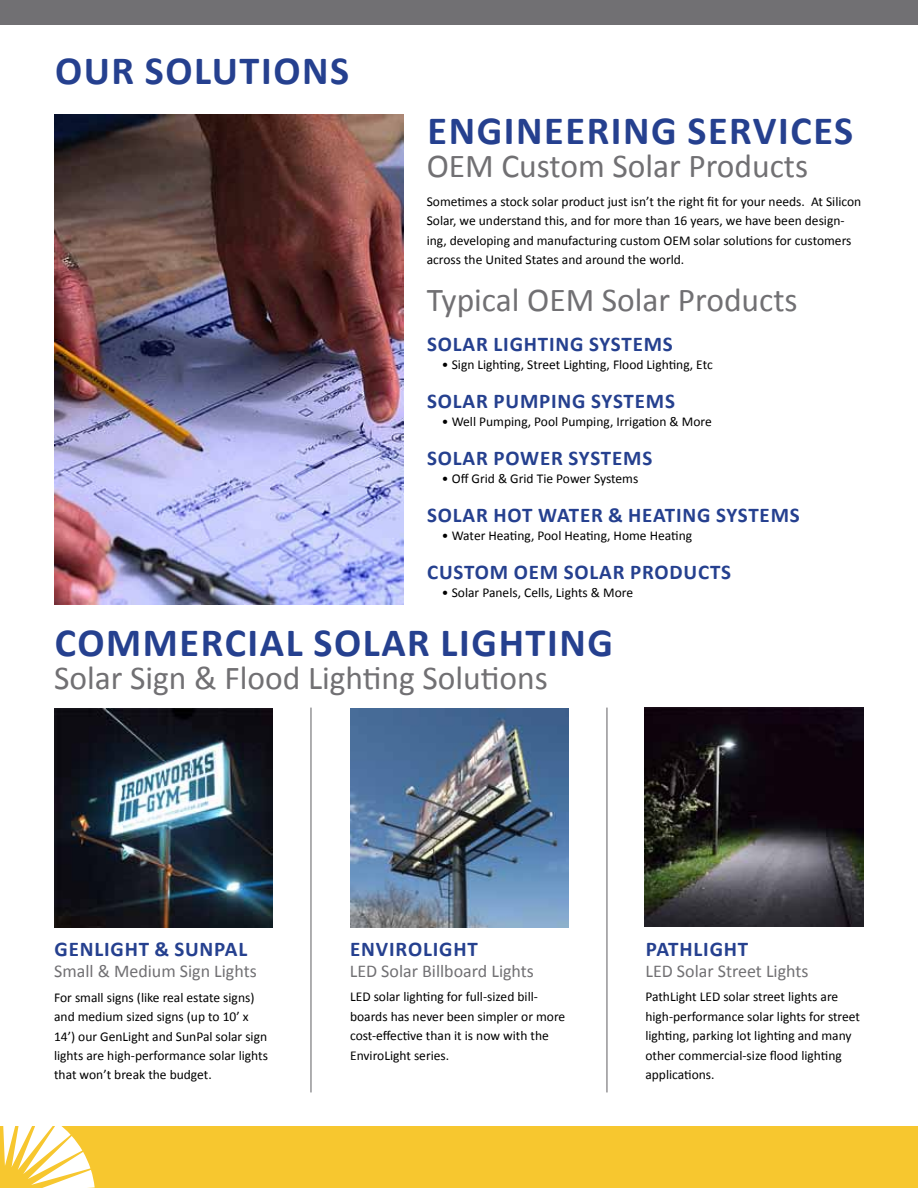
<style>
.page{position:relative;width:918px;height:1188px;background:#fff}
.page>*{position:absolute;margin:0;border:0;box-sizing:border-box;transform-origin:0 0}
.t1{font:700 40.2px "Calibri";letter-spacing:.04em;color:#25408f}
.t2{font:33.45px "Calibri";color:#717073}
.t3{font:700 21px "Calibri";letter-spacing:.04em;color:#25408f}
.t4{font:18px "Calibri";color:#717073}
.t5{font:13.5px/19.5px "Calibri";color:#000}
</style>
<div class="page">
<div style="left:0;top:0;width:918px;height:24px;background:#717073"></div>
<div style="left:0;top:1126px;width:918px;height:62px;background:#f7c72f"></div>
<svg style="left:3px;top:1126px;width:92px;height:62px"></svg>
<hr style="left:606px;top:708px;width:2px;height:384px;background:#717073">
<hr style="left:310px;top:708px;width:2px;height:384px;background:#717073">
<img style="left:54px;top:114px;width:349px;height:490px">
<img style="left:54px;top:709px;width:219px;height:218px">
<img style="left:645px;top:708px;width:218px;height:218px">
<img style="left:350px;top:709px;width:219px;height:218px">
<h1 class="t1" style="left:55px;top:42px;width:135px">OUR SOLUTIONS</h1>
<h1 class="t1" style="left:428px;top:102px;width:45px">ENGINEERING</h1>
<h1 class="t1" style="left:687px;top:102px;width:110px">SERVICES</h1>
<h2 class="t2" style="left:427px;top:142px;width:383px">OEM Custom Solar Products</h2>
<p class="t5" style="left:427px;top:191px;width:436px">Sometimes a stock solar product just isn’t the right fit for your needs. At Silicon Solar, we understand this, and for more than 16 years, we have been design&shy;ing, developing and manufacturing custom OEM solar solutions for customers across the United States and around the world.</p>
<h2 class="t2" style="left:427px;top:276px;width:372px">Typical OEM Solar Products</h2>
<h3 class="t3" style="left:427px;top:329px;width:24px">SOLAR</h3>
<h3 class="t3" style="left:494px;top:329px;width:57px">LIG HTING</h3>
<h3 class="t3" style="left:589px;top:329px;width:24px">SYSTEMS</h3>
<p class="t5" style="left:442px;top:355px;width:272px">• Sign Lighting, Street Lighting, Flood Lighting, Etc</p>
<h3 class="t3" style="left:427px;top:386px;width:24px">SOLAR</h3>
<h3 class="t3" style="left:494px;top:386px;width:26px">PUMPING</h3>
<h3 class="t3" style="left:591px;top:386px;width:24px">SYSTEMS</h3>
<p class="t5" style="left:442px;top:412px;width:271px">• Well Pumping, Pool Pumping, Irrigation &amp; More</p>
<h3 class="t3" style="left:427px;top:443px;width:24px">SOLAR</h3>
<h3 class="t3" style="left:494px;top:443px;width:99px">POWER SYSTEMS</h3>
<p class="t5" style="left:442px;top:469px;width:198px">• Off Grid &amp; Grid Tie Power Systems</p>
<h3 class="t3" style="left:427px;top:500px;width:24px">SOLAR</h3>
<h3 class="t3" style="left:494px;top:500px;width:14px">HOT</h3>
<h3 class="t3" style="left:538px;top:500px;width:14px">WATER</h3>
<h3 class="t3" style="left:608px;top:500px;width:33px">&amp; HEATING</h3>
<h3 class="t3" style="left:716px;top:500px;width:24px">SYSTEMS</h3>
<p class="t5" style="left:442px;top:526px;width:252px">• Water Heating, Pool Heating, Home Heating</p>
<h3 class="t3" style="left:427px;top:557px;width:27px">CUSTOM</h3>
<h3 class="t3" style="left:514px;top:557px;width:74px">OEM SOLAR</h3>
<h3 class="t3" style="left:630px;top:557px;width:26px">PRODUCTS</h3>
<p class="t5" style="left:442px;top:583px;width:193px">• Solar Panels, Cells, Lights &amp; More</p>
<h1 class="t1" style="left:55px;top:614px;width:49px">COMMERCIAL</h1>
<h1 class="t1" style="left:313px;top:614px;width:45px">SOLAR</h1>
<h1 class="t1" style="left:441px;top:614px;width:108px">LIG HTING</h1>
<h2 class="t2" style="left:54px;top:654px;width:495px">Solar Sign &amp; Flood Lighting Solutions</h2>
<h3 class="t3" style="left:55px;top:934px;width:183px">GENLIGHT &amp; SUNPAL</h3>
<h3 class="t4" style="left:54px;top:959px;width:204px">Small &amp; Medium Sign Lights</h3>
<h3 class="t3" style="left:350px;top:934px;width:129px">ENVIROLIG HT</h3>
<h3 class="t4" style="left:350px;top:959px;width:186px">LED Solar Billboard Lights</h3>
<h3 class="t3" style="left:646px;top:934px;width:104px">PATHLIG HT</h3>
<h3 class="t4" style="left:645px;top:959px;width:165px">LED Solar Street Lights</h3>
<p class="t5" style="left:54px;top:987px;width:215px">For small signs (like real estate signs) and medium sized signs (up to 10’ x 14’) our GenLight and SunPal solar sign lights are high-performance solar lights that won’t break the budget.</p>
<p class="t5" style="left:350px;top:987px;width:217px">LED solar lighting for full-sized bill&shy;boards has never been simpler or more cost-effective than it is now with the EnviroLight series.</p>
<p class="t5" style="left:645px;top:987px;width:216px">PathLight LED solar street lights are high-performance solar lights for street lighting, parking lot lighting and many other commercial-size flood lighting applications.</p>
</div>
